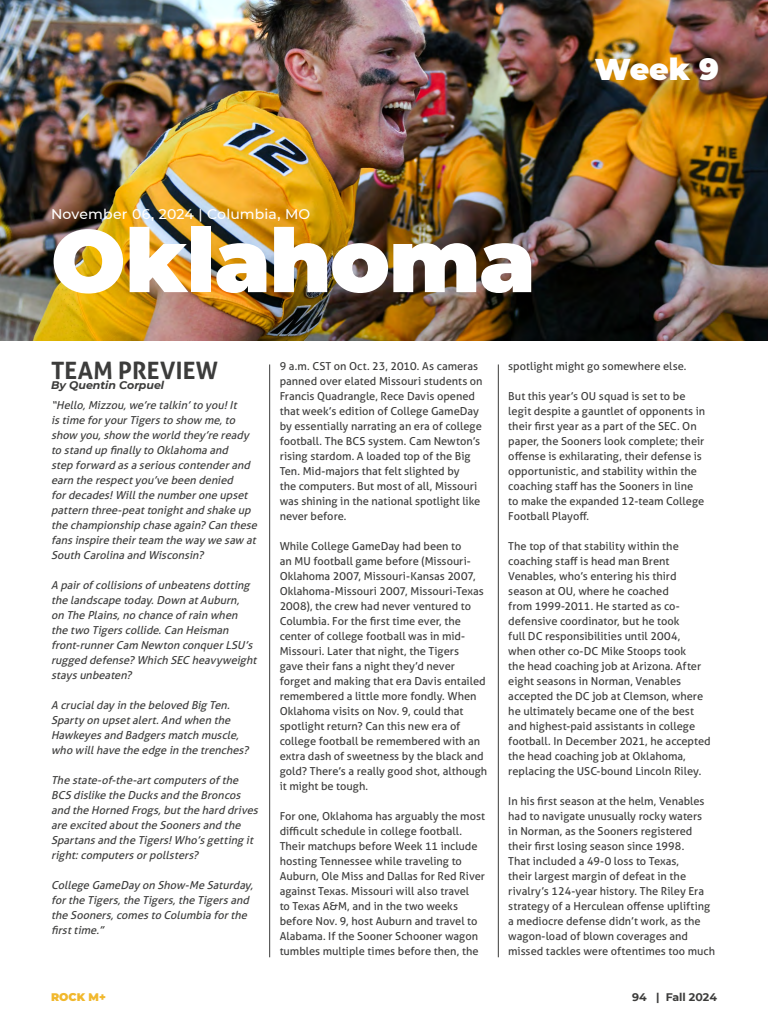
<style>
.page{position:relative;width:768px;height:1024px;background:#fff}
.page>*{position:absolute;margin:0;border:0;box-sizing:border-box;transform-origin:0 0}
.t1{font:900 88px "Montserrat";letter-spacing:-.01em;color:#fff}
.t2{font:900 30px "Montserrat";color:#fff}
.t3{font:700 24px "Aller";letter-spacing:.01em;color:#3c3c3b}
.t4{font:500 14px "Montserrat";letter-spacing:.01em;color:#fff}
.t5{font:11px/15px "Aller";color:#3c3c3b}
.t6{font:italic 11px/15px "Aller";color:#3c3c3b}
.t7{font:italic 700 11px "Montserrat";color:#3c3c3b}
.t8{font:700 11px "Montserrat";color:#3c3c3b}
.t9{font:900 11px "Montserrat";color:#f1b82d}
</style>
<div class="page">
<img style="left:0;top:0;width:768px;height:340px">
<hr style="left:270px;top:364px;width:1px;height:593px;background:#3c3c3b">
<hr style="left:498px;top:364px;width:1px;height:593px;background:#3c3c3b">
<p class="t4" style="left:51px;top:205px;width:261px">November 06, 2024 | Columbia, MO</p>
<h1 class="t1" style="left:51px;top:195px;width:486px">Oklahoma</h1>
<h2 class="t2" style="left:595px;top:47px;width:125px">Week 9</h2>
<h3 class="t3" style="left:51px;top:355px;width:168px">TEAM PREVIEW</h3>
<p class="t6" style="left:51px;top:397px;width:210px">“Hello,Mizzou,we’re talkin’to you!It istime foryourTigersto show me,to show you,show the world they’re ready to stand up finally to Oklahoma and<br>step forward asa seriouscontenderand earn the respectyou’ve been denied fordecades!Willthe numberone upset pattern three-peattonightand shake up the championship chase again?Can these fansinspire theirteam the way we saw at South Carolina and Wisconsin?</p>
<p class="t6" style="left:51px;top:577px;width:210px">A pairofcollisionsofunbeatensdotting the landscape today.Down atAuburn, on The Plains,no chance ofrain when the two Tigerscollide.Can Heisman front-runnerCam Newton conquerLSU’s rugged defense?Which SEC heavyweight staysunbeaten?</p>
<p class="t6" style="left:51px;top:697px;width:202px">A crucialday in the beloved Big Ten.<br>Sparty on upsetalert.And when the Hawkeyesand Badgersmatch muscle, who willhave the edge in the trenches?</p>
<p class="t6" style="left:51px;top:772px;width:211px">The state-of-the-artcomputersofthe BCS dislike the Ducksand the Broncos and the Horned Frogs,butthe hard drives are excited aboutthe Soonersand the Spartansand the Tigers!Who’sgetting it right:computersorpollsters?</p>
<p class="t6" style="left:51px;top:878px;width:206px">College GameDay on Show-Me Saturday, forthe Tigers,the Tigers,the Tigersand the Sooners,comesto Columbia forthe firsttime.”</p>
<p class="t7" style="left:51px;top:377px;width:115px">By Quentin Corpuel</p>
<p class="t5" style="left:280px;top:358px;width:205px">9 a.m. CST on Oct. 23, 2010. As cameras panned over elated Missouri students on Francis Quadrangle, Rece Davis opened that week’s edition of College GameDay by essentially narrating an era of college football. The BCS system. Cam Newton’s rising stardom. A loaded top of the Big Ten. Mid-majors that felt slighted by<br>the computers. But most of all, Missouri was shining in the national spotlight like never before.</p>
<p class="t5" style="left:280px;top:538px;width:209px">While College GameDay had been to<br>an MU football game before (Missouri-Oklahoma 2007, Missouri-Kansas 2007, Oklahoma-Missouri 2007, Missouri-Texas 2008), the crew had never ventured to Columbia. For the first time ever, the center of college football was in mid-Missouri. Later that night, the Tigers<br>gave their fans a night they’d never forget and making that era Davis entailed remembered a little more fondly. When Oklahoma visits on Nov. 9, could that spotlight return? Can this new era of college football be remembered with an extra dash of sweetness by the black and gold? There’s a really good shot, although it might be tough.</p>
<p class="t5" style="left:280px;top:808px;width:207px">For one, Oklahoma has arguably the most difficult schedule in college football.<br>Their matchups before Week 11 include hosting Tennessee while traveling to Auburn, Ole Miss and Dallas for Red River against Texas. Missouri will also travel<br>to Texas A&amp;M, and in the two weeks before Nov. 9, host Auburn and travel to Alabama. If the Sooner Schooner wagon tumbles multiple times before then, the</p>
<p class="t5" style="left:508px;top:358px;width:180px">spotlight might go somewhere else.</p>
<p class="t5" style="left:508px;top:388px;width:198px">But this year’s OU squad is set to be legit despite a gauntlet of opponents in their first year as a part of the SEC. On paper, the Sooners look complete; their offense is exhilarating, their defense is opportunistic, and stability within the coaching staff has the Sooners in line to make the expanded 12-team College Football Playoff.</p>
<p class="t5" style="left:508px;top:538px;width:204px">The top of that stability within the coaching staff is head man Brent Venables, who’s entering his third season at OU, where he coached<br>from 1999-2011. He started as co&shy;defensive coordinator, but he took<br>full DC responsibilities until 2004,<br>when other co-DC Mike Stoops took<br>the head coaching job at Arizona. After eight seasons in Norman, Venables accepted the DC job at Clemson, where he ultimately became one of the best and highest-paid assistants in college football. In December 2021, he accepted the head coaching job at Oklahoma, replacing the USC-bound Lincoln Riley.</p>
<p class="t5" style="left:508px;top:793px;width:208px">In his first season at the helm, Venables had to navigate unusually rocky waters<br>in Norman, as the Sooners registered their first losing season since 1998.<br>That included a 49-0 loss to Texas,<br>their largest margin of defeat in the rivalry’s 124-year history. The Riley Era strategy of a Herculean offense uplifting a mediocre defense didn’t work, as the wagon-load of blown coverages and missed tackles were oftentimes too much</p>
<p class="t9" style="left:51px;top:989px;width:56px">ROCK M+</p>
<p class="t8" style="left:632px;top:989px;width:87px">94 | Fall 2024</p>
</div>
